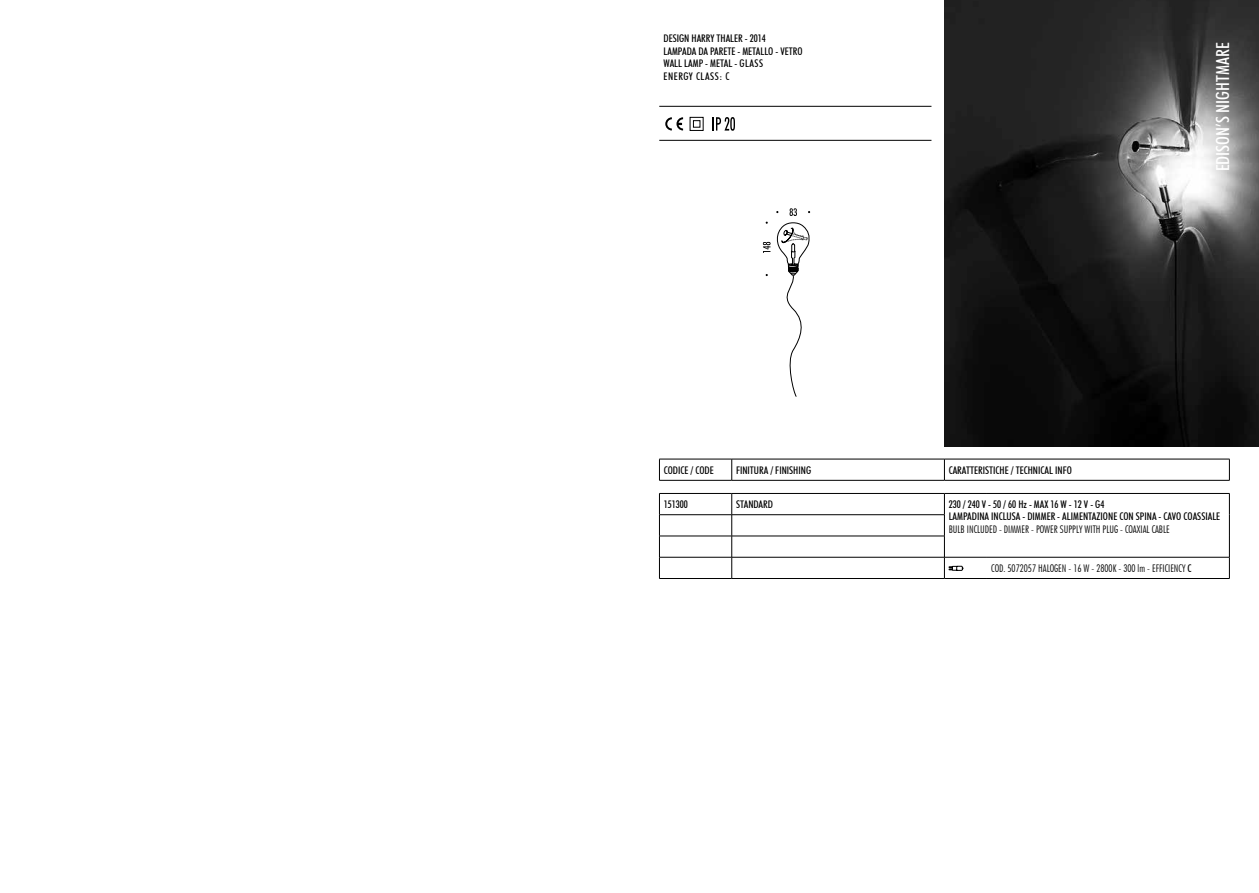
<style>
.page{position:relative;width:1259px;height:893px;background:#fff}
.page>*{position:absolute;margin:0;border:0;box-sizing:border-box;transform-origin:0 0}
.t1{font:500 condensed 18px "Futura BT";color:#fff}
.t2{font:500 condensed 10.5px/12.6px "Futura BT";color:#000}
.t3{font:300 condensed 10.5px "Futura BT";color:#000}
.s1{font-weight:500}
</style>
<div class="page">
<hr style="left:659px;top:106px;width:272px;height:1px;background:#000">
<hr style="left:659px;top:140px;width:272px;height:1px;background:#000">
<hr style="left:659px;top:459px;width:73px;height:1px;background:#000">
<svg style="left:659px;top:459px;width:1px;height:21px"></svg>
<hr style="left:732px;top:459px;width:212px;height:1px;background:#000">
<svg style="left:731px;top:459px;width:1px;height:21px"></svg>
<hr style="left:944px;top:459px;width:285px;height:1px;background:#000">
<svg style="left:944px;top:459px;width:1px;height:21px"></svg>
<svg style="left:1229px;top:459px;width:1px;height:21px"></svg>
<hr style="left:659px;top:480px;width:73px;height:1px;background:#000">
<hr style="left:732px;top:480px;width:212px;height:1px;background:#000">
<hr style="left:944px;top:480px;width:285px;height:1px;background:#000">
<img style="left:944px;top:0;width:315px;height:446px">
<svg style="left:665px;top:117px;width:18px;height:13px"></svg>
<svg style="left:689px;top:117px;width:14px;height:14px"></svg>
<svg style="left:712px;top:117px;width:23px;height:14px"></svg>
<svg style="left:763px;top:208px;width:47px;height:189px"></svg>
<hr style="left:659px;top:493px;width:73px;height:1px;background:#000">
<hr style="left:732px;top:493px;width:212px;height:1px;background:#000">
<hr style="left:659px;top:514px;width:73px;height:1px;background:#000">
<hr style="left:732px;top:514px;width:212px;height:1px;background:#000">
<hr style="left:659px;top:536px;width:73px;height:1px;background:#000">
<hr style="left:732px;top:536px;width:212px;height:1px;background:#000">
<hr style="left:659px;top:557px;width:73px;height:1px;background:#000">
<svg style="left:659px;top:494px;width:1px;height:84px"></svg>
<hr style="left:732px;top:557px;width:212px;height:1px;background:#000">
<svg style="left:731px;top:494px;width:1px;height:84px"></svg>
<hr style="left:659px;top:578px;width:73px;height:1px;background:#000">
<hr style="left:732px;top:578px;width:212px;height:1px;background:#000">
<hr style="left:944px;top:493px;width:43px;height:1px;background:#000">
<hr style="left:987px;top:493px;width:242px;height:1px;background:#000">
<hr style="left:944px;top:557px;width:43px;height:1px;background:#000">
<hr style="left:987px;top:557px;width:242px;height:1px;background:#000">
<svg style="left:1229px;top:494px;width:1px;height:84px"></svg>
<hr style="left:944px;top:578px;width:43px;height:1px;background:#000">
<hr style="left:987px;top:578px;width:242px;height:1px;background:#000">
<svg style="left:944px;top:494px;width:19px;height:84px"></svg>
<p class="t2" style="left:663px;top:32px;width:140px">DESIGN HARRY THALER - 2014<br>LAMPADA DA PARETE - METALLO - VETRO<br>WALL LAMP - METAL - GLASS<br>ENERGY CLASS: C</p>
<p class="t2" style="left:663px;top:464px;width:52px">CODICE / CODE</p>
<p class="t2" style="left:736px;top:464px;width:77px">FINITURA / FINISHING</p>
<p class="t2" style="left:948px;top:464px;width:125px">CARATTERISTICHE / TECHNICAL INFO</p>
<h1 class="t1" style="left:1212px;top:88px;width:47px;rotate:-90deg">DOVE ??</h1>
<h1 class="t1" style="left:1212px;top:171px;width:130px;rotate:-90deg">EDISON’S NIGHTMARE</h1>
<p class="t2" style="left:663px;top:498px;width:26px">151300</p>
<p class="t2" style="left:736px;top:498px;width:38px">STANDARD</p>
<p class="t2" style="left:948px;top:498px;width:273px">230 / 240 V - 50 / 60 Hz - MAX 16 W - 12 V - G4<br>LAMPADINA INCLUSA - DIMMER - ALIMENTAZIONE CON SPINA - CAVO COASSIALE</p>
<p class="t3" style="left:948px;top:523px;width:223px">BULB INCLUDED - DIMMER - POWER SUPPLY WITH PLUG - COAXIAL CABLE</p>
<p class="t3" style="left:991px;top:561px;width:202px">COD. 5072057 HALOGEN - 16 W - 2800K - 300 lm - EFFICIENCY <span class="s1">C</span></p>
</div>
